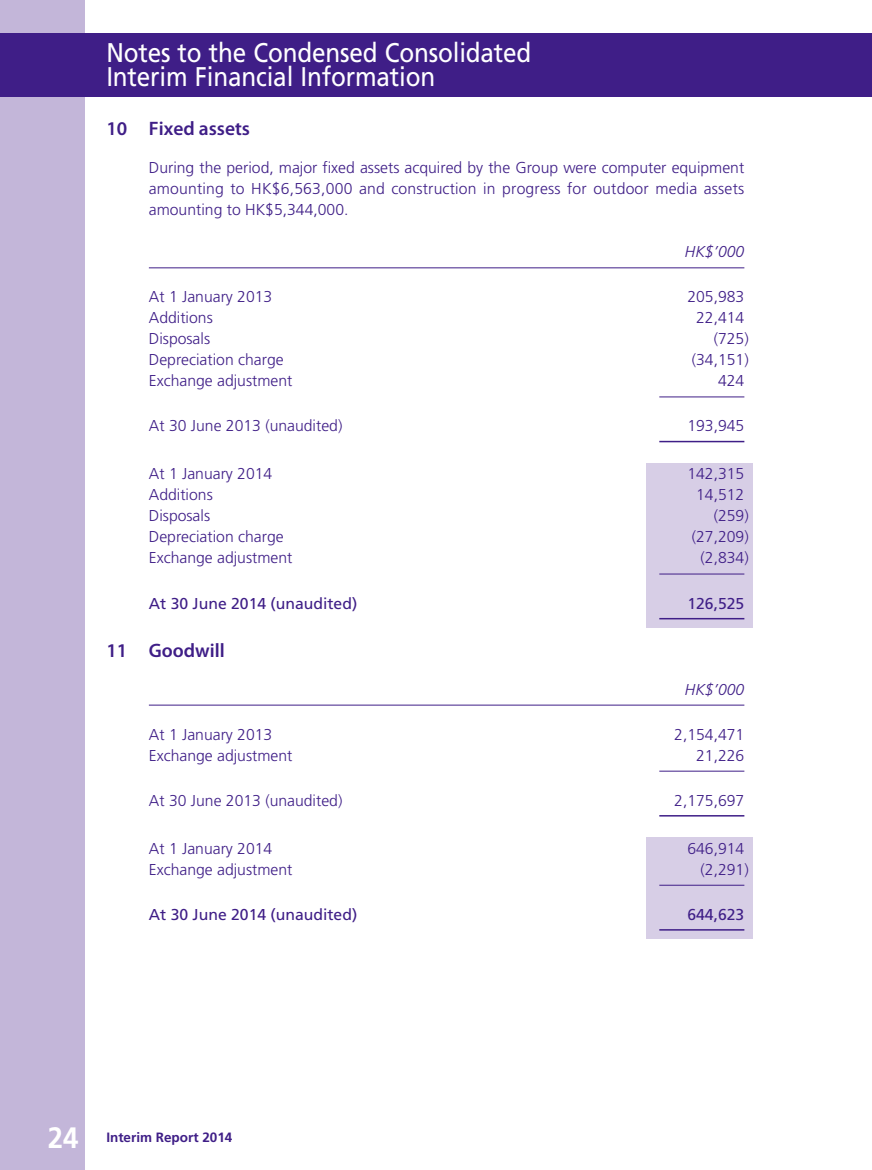
<style>
.page{position:relative;width:872px;height:1170px;background:#fff}
.page>*{position:absolute;margin:0;border:0;box-sizing:border-box;transform-origin:0 0}
.t1{font:700 29.55px "Frutiger LT Std";color:#fff;scale:.94 1}
.t2{font:27px/24px "Frutiger LT Std";letter-spacing:-.005em;color:#fff;scale:.9 1}
.t3{font:600 19.5px "Myriad Pro";color:#3f1e87}
.t4{font:300 15.75px/21px "Frutiger LT Std";color:#3f1e87;text-align:justify}
.t5{font:15.75px "Frutiger LT Std";color:#3f1e87}
.t6{font:italic 300 15.75px "Frutiger LT Std";color:#3f1e87}
.t7{font:700 13.5px "Frutiger LT Std";color:#3f1e87}
</style>
<div class="page">
<div style="left:0;top:0;width:85px;height:1169px;background:#c3b6d9"></div>
<div style="left:0;top:33px;width:872px;height:64px;background:#3f1e87"></div>
<hr style="left:149px;top:267px;width:595px;height:1px;background:#3f1e87">
<hr style="left:659px;top:396px;width:85px;height:1px;background:#3f1e87">
<hr style="left:659px;top:441px;width:85px;height:1px;background:#3f1e87">
<div style="left:646px;top:463px;width:107px;height:165px;background:#d7cee6"></div>
<hr style="left:659px;top:573px;width:85px;height:1px;background:#3f1e87">
<hr style="left:659px;top:618px;width:85px;height:1px;background:#3f1e87">
<hr style="left:149px;top:704px;width:595px;height:1px;background:#3f1e87">
<hr style="left:659px;top:770px;width:85px;height:1px;background:#3f1e87">
<hr style="left:659px;top:815px;width:85px;height:1px;background:#3f1e87">
<div style="left:646px;top:837px;width:107px;height:102px;background:#d7cee6"></div>
<hr style="left:659px;top:884px;width:85px;height:1px;background:#3f1e87">
<hr style="left:659px;top:929px;width:85px;height:1px;background:#3f1e87">
<h2 class="t2" style="left:106px;top:41px;width:474px">Notes to the Condensed Consolidated<br>Interim Financial Information</h2>
<p class="t3" style="left:106px;top:116px;width:145px">10 Fixed assets</p>
<p class="t4" style="left:149px;top:157px;width:597px">During the period, major fixed assets acquired by the Group were computer equipment amounting to HK$6,563,000 and construction in progress for outdoor media assets amounting to HK$5,344,000.</p>
<p class="t6" style="left:685px;top:243px;width:61px">HK$’000</p>
<p class="t4" style="left:149px;top:286px;width:125px">At 1 January 2013</p>
<p class="t4" style="left:687px;top:286px;width:58px">205,983</p>
<p class="t4" style="left:149px;top:307px;width:65px">Additions</p>
<p class="t4" style="left:696px;top:307px;width:50px">22,414</p>
<p class="t4" style="left:149px;top:328px;width:63px">Disposals</p>
<p class="t4" style="left:713px;top:328px;width:37px">(725)</p>
<p class="t4" style="left:149px;top:349px;width:136px">Depreciation charge</p>
<p class="t4" style="left:692px;top:349px;width:58px">(34,151)</p>
<p class="t4" style="left:149px;top:370px;width:145px">Exchange adjustment</p>
<p class="t4" style="left:718px;top:370px;width:28px">424</p>
<p class="t4" style="left:149px;top:415px;width:195px">At 30 June 2013 (unaudited)</p>
<p class="t4" style="left:687px;top:415px;width:58px">193,945</p>
<p class="t4" style="left:149px;top:463px;width:125px">At 1 January 2014</p>
<p class="t4" style="left:687px;top:463px;width:58px">142,315</p>
<p class="t4" style="left:149px;top:484px;width:65px">Additions</p>
<p class="t4" style="left:696px;top:484px;width:50px">14,512</p>
<p class="t4" style="left:149px;top:505px;width:63px">Disposals</p>
<p class="t4" style="left:713px;top:505px;width:37px">(259)</p>
<p class="t4" style="left:149px;top:526px;width:136px">Depreciation charge</p>
<p class="t4" style="left:692px;top:526px;width:58px">(27,209)</p>
<p class="t4" style="left:149px;top:547px;width:145px">Exchange adjustment</p>
<p class="t4" style="left:700px;top:547px;width:50px">(2,834)</p>
<p class="t5" style="left:149px;top:593px;width:210px">At 30 June 2014 (unaudited)</p>
<p class="t5" style="left:687px;top:593px;width:58px">126,525</p>
<p class="t3" style="left:106px;top:637px;width:120px">11 Goodwill</p>
<p class="t6" style="left:685px;top:680px;width:61px">HK$’000</p>
<p class="t4" style="left:149px;top:723px;width:125px">At 1 January 2013</p>
<p class="t4" style="left:674px;top:723px;width:72px">2,154,471</p>
<p class="t4" style="left:149px;top:744px;width:145px">Exchange adjustment</p>
<p class="t4" style="left:696px;top:744px;width:50px">21,226</p>
<p class="t4" style="left:149px;top:789px;width:195px">At 30 June 2013 (unaudited)</p>
<p class="t4" style="left:674px;top:789px;width:72px">2,175,697</p>
<p class="t4" style="left:149px;top:837px;width:125px">At 1 January 2014</p>
<p class="t4" style="left:687px;top:837px;width:58px">646,914</p>
<p class="t4" style="left:149px;top:858px;width:145px">Exchange adjustment</p>
<p class="t4" style="left:700px;top:858px;width:50px">(2,291)</p>
<p class="t5" style="left:149px;top:904px;width:210px">At 30 June 2014 (unaudited)</p>
<p class="t5" style="left:687px;top:904px;width:58px">644,623</p>
<h1 class="t1" style="left:48px;top:1119px;width:34px">24</h1>
<p class="t7" style="left:106px;top:1129px;width:128px">Interim Report 2014</p>
</div>
